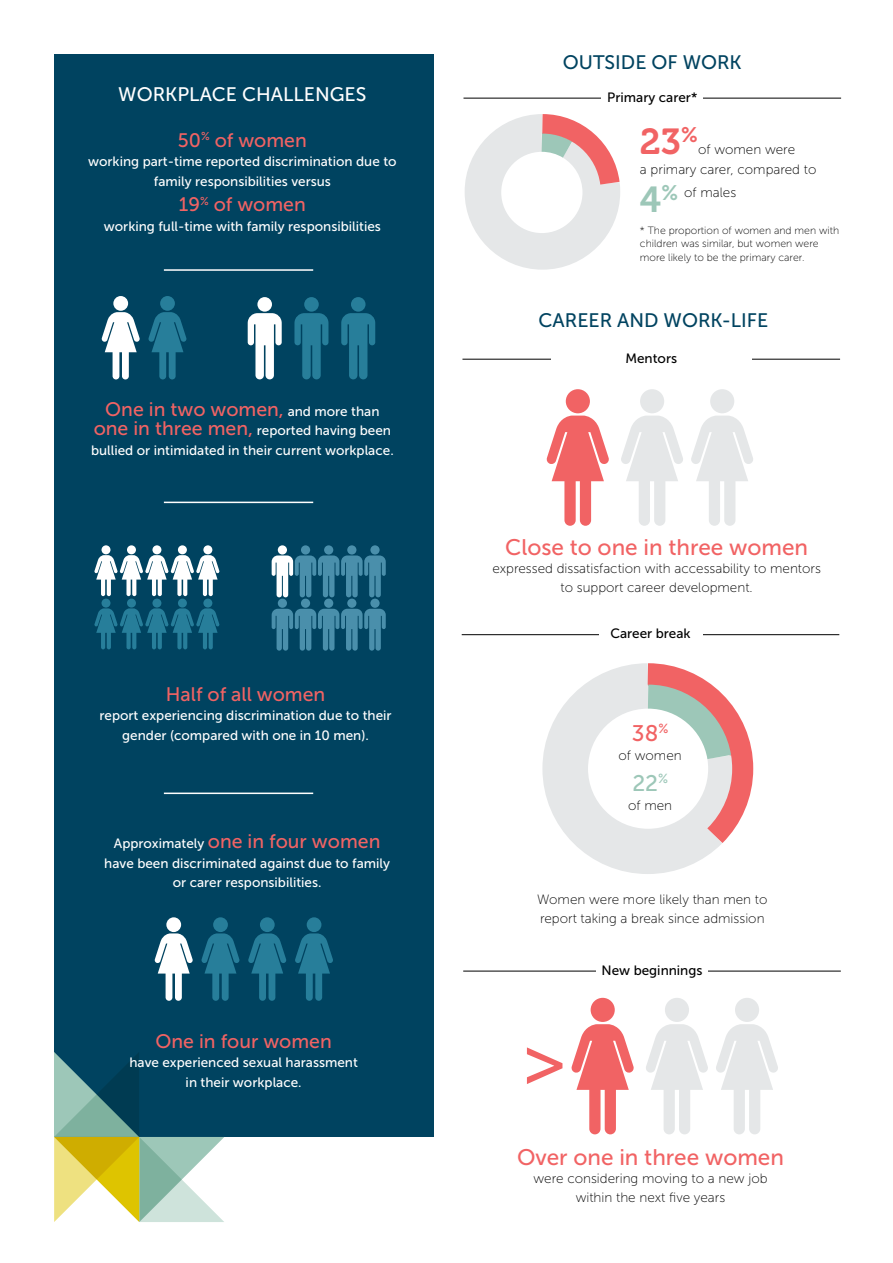
<style>
.page{position:relative;width:893px;height:1263px;background:#fff}
.page>*{position:absolute;margin:0;border:0;box-sizing:border-box;transform-origin:0 0}
.t1{font:76.05px "Museo Slab 500";color:#f16364}
.t2{font:36px "Museo 700";color:#f16364}
.t3{font:22.5px "Museo Sans 500";color:#f16364}
.t4{font:22.5px "Museo Sans 500";color:#9dc7b8}
.t5{font:19.5px "Museo Sans 500";color:#f16364}
.t6{font:19.5px "Museo Sans 500";color:#004360}
.t7{font:19.5px "Museo Sans 500";color:#fff}
.t8{font:13.5px/19.5px "Museo Sans 500";color:#fff;text-align:center}
.t9{font:13.5px/18.5px "Museo Sans 100";color:#000;text-align:center}
.t10{font:13.5px "Museo Sans 500";color:#000}
.t11{font:10.5px/13.5px "Museo Sans 100";color:#000}
.s1{font-size:13.5px;color:#fff}
.s2{font-size:19.5px;color:#f16364}
.s3{font-family:"Museo 700";font-size:36px;color:#9dc7b8}
.s4{font-family:"Museo 700";font-size:21px;color:#9dc7b8}
</style>
<div class="page">
<hr style="left:462px;top:634px;width:377px;height:1px;background:#000">
<div style="left:599px;top:628px;width:103px;height:23px;background:#fff"></div>
<hr style="left:463px;top:971px;width:378px;height:1px;background:#000">
<div style="left:596px;top:965px;width:112px;height:22px;background:#fff"></div>
<hr style="left:463px;top:98px;width:378px;height:1px;background:#000">
<div style="left:601px;top:92px;width:102px;height:29px;background:#fff"></div>
<div style="left:54px;top:54px;width:380px;height:1083px;background:#004360"></div>
<svg style="left:54px;top:1052px;width:170px;height:170px"></svg>
<div style="left:166px;top:917px;width:15px;height:15px;background:#fff;border-radius:50%"></div>
<svg style="left:154px;top:933px;width:39px;height:68px"></svg>
<div style="left:213px;top:917px;width:15px;height:15px;background:#277e9a;border-radius:50%"></div>
<svg style="left:201px;top:933px;width:39px;height:68px"></svg>
<div style="left:260px;top:917px;width:15px;height:15px;background:#277e9a;border-radius:50%"></div>
<svg style="left:248px;top:933px;width:38px;height:68px"></svg>
<div style="left:307px;top:917px;width:14px;height:15px;background:#277e9a;border-radius:50%"></div>
<svg style="left:295px;top:933px;width:38px;height:68px"></svg>
<div style="left:113px;top:296px;width:15px;height:15px;background:#fff;border-radius:50%"></div>
<svg style="left:101px;top:312px;width:39px;height:67px"></svg>
<div style="left:160px;top:296px;width:15px;height:15px;background:#277e9a;border-radius:50%"></div>
<svg style="left:148px;top:312px;width:39px;height:67px"></svg>
<div style="left:257px;top:297px;width:15px;height:15px;background:#fff;border-radius:50%"></div>
<svg style="left:248px;top:313px;width:34px;height:66px"></svg>
<div style="left:304px;top:297px;width:15px;height:15px;background:#277e9a;border-radius:50%"></div>
<svg style="left:294px;top:313px;width:34px;height:66px"></svg>
<div style="left:351px;top:297px;width:15px;height:15px;background:#277e9a;border-radius:50%"></div>
<svg style="left:341px;top:313px;width:34px;height:66px"></svg>
<hr style="left:164px;top:269px;width:149px;height:2px;background:#fff">
<hr style="left:164px;top:502px;width:149px;height:1px;background:#fff">
<hr style="left:164px;top:792px;width:149px;height:2px;background:#fff">
<svg style="left:465px;top:114px;width:155px;height:156px"></svg>
<hr style="left:462px;top:359px;width:378px;height:1px;background:#000">
<div style="left:551px;top:353px;width:200px;height:31px;background:#fff"></div>
<div style="left:591px;top:998px;width:24px;height:24px;background:#f16364;border-radius:50%"></div>
<svg style="left:571px;top:1024px;width:63px;height:110px"></svg>
<div style="left:665px;top:998px;width:24px;height:24px;background:#e5e7e8;border-radius:50%"></div>
<svg style="left:646px;top:1024px;width:62px;height:110px"></svg>
<div style="left:735px;top:998px;width:24px;height:24px;background:#e5e7e8;border-radius:50%"></div>
<svg style="left:716px;top:1024px;width:62px;height:110px"></svg>
<svg style="left:542px;top:726px;width:143px;height:148px"></svg>
<svg style="left:552px;top:663px;width:202px;height:204px"></svg>
<div style="left:102px;top:545px;width:8px;height:9px;background:#fff;border-radius:50%"></div>
<div style="left:102px;top:599px;width:8px;height:9px;background:#277e9a;border-radius:50%"></div>
<div style="left:127px;top:545px;width:9px;height:9px;background:#fff;border-radius:50%"></div>
<div style="left:127px;top:599px;width:9px;height:9px;background:#277e9a;border-radius:50%"></div>
<div style="left:152px;top:545px;width:9px;height:9px;background:#fff;border-radius:50%"></div>
<div style="left:152px;top:599px;width:9px;height:9px;background:#277e9a;border-radius:50%"></div>
<div style="left:178px;top:545px;width:9px;height:9px;background:#fff;border-radius:50%"></div>
<div style="left:178px;top:599px;width:9px;height:9px;background:#277e9a;border-radius:50%"></div>
<div style="left:203px;top:545px;width:9px;height:9px;background:#fff;border-radius:50%"></div>
<svg style="left:94px;top:555px;width:126px;height:41px"></svg>
<div style="left:203px;top:599px;width:9px;height:9px;background:#277e9a;border-radius:50%"></div>
<svg style="left:94px;top:608px;width:126px;height:41px"></svg>
<div style="left:278px;top:545px;width:9px;height:9px;background:#fff;border-radius:50%"></div>
<div style="left:278px;top:599px;width:9px;height:9px;background:#4a8fab;border-radius:50%"></div>
<div style="left:301px;top:545px;width:9px;height:9px;background:#4a8fab;border-radius:50%"></div>
<div style="left:301px;top:599px;width:9px;height:9px;background:#4a8fab;border-radius:50%"></div>
<div style="left:324px;top:545px;width:9px;height:9px;background:#4a8fab;border-radius:50%"></div>
<div style="left:324px;top:599px;width:9px;height:9px;background:#4a8fab;border-radius:50%"></div>
<div style="left:347px;top:545px;width:9px;height:9px;background:#4a8fab;border-radius:50%"></div>
<div style="left:347px;top:599px;width:9px;height:9px;background:#4a8fab;border-radius:50%"></div>
<div style="left:370px;top:545px;width:10px;height:9px;background:#4a8fab;border-radius:50%"></div>
<svg style="left:272px;top:555px;width:114px;height:42px"></svg>
<div style="left:370px;top:599px;width:10px;height:9px;background:#4a8fab;border-radius:50%"></div>
<svg style="left:272px;top:609px;width:114px;height:42px"></svg>
<div style="left:566px;top:389px;width:24px;height:24px;background:#f16364;border-radius:50%"></div>
<svg style="left:546px;top:416px;width:63px;height:110px"></svg>
<div style="left:640px;top:389px;width:24px;height:24px;background:#e5e7e8;border-radius:50%"></div>
<svg style="left:621px;top:416px;width:62px;height:110px"></svg>
<div style="left:710px;top:389px;width:24px;height:24px;background:#e5e7e8;border-radius:50%"></div>
<svg style="left:691px;top:416px;width:62px;height:110px"></svg>
<h3 class="t7" style="left:118px;top:83px;width:250px">WORKPLACE CHALLENGES</h3>
<h3 class="t5" style="left:178px;top:129px;width:130px">50<sup>%</sup> of women</h3>
<p class="t8" style="left:88px;top:152px;width:310px">working part-time reported discrimination due to family responsibilities versus</p>
<h3 class="t5" style="left:179px;top:194px;width:129px">19<sup>%</sup> of women</h3>
<p class="t8" style="left:104px;top:216px;width:279px">working full-time with family responsibilities</p>
<h3 class="t5" style="left:105px;top:398px;width:276px">One in two women, <span class="s1">and more than</span></h3>
<p class="t8" style="left:91px;top:421px;width:304px;text-align:left"><span class="s2">one in three men,</span> reported having been bullied or intimidated in their current workplace.</p>
<h3 class="t5" style="left:166px;top:683px;width:161px">Half of all women</h3>
<p class="t8" style="left:100px;top:706px;width:294px">report experiencing discrimination due to their gender (compared with one in 10 men).</p>
<h3 class="t5" style="left:114px;top:831px;width:268px"><span class="s1">Approximately</span> one in four women</h3>
<p class="t8" style="left:104px;top:853px;width:287px">have been discriminated against due to family or carer responsibilities.</p>
<h3 class="t5" style="left:155px;top:1030px;width:178px">One in four women</h3>
<p class="t8" style="left:129px;top:1053px;width:230px">have experienced sexual harassment in their workplace.</p>
<h3 class="t6" style="left:563px;top:51px;width:180px">OUTSIDE OF WORK</h3>
<p class="t10" style="left:607px;top:90px;width:91px">Primary carer*</p>
<h2 class="t2" style="left:640px;top:122px;width:60px">23<sup>%</sup></h2>
<p class="t9" style="left:640px;top:140px;width:178px;line-height:19.5px;text-align:left;text-indent:58px">of women were<br>a primary carer, compared to</p>
<p class="t9" style="left:640px;top:183px;width:98px"><span class="s3">4</span><span class="s4">%</span> of males</p>
<p class="t11" style="left:640px;top:224px;width:201px">* The proportion of women and men with children was similar, but women were more likely to be the primary carer.</p>
<h3 class="t6" style="left:538px;top:310px;width:231px">CAREER AND WORK-LIFE</h3>
<p class="t10" style="left:625px;top:351px;width:53px">Mentors</p>
<h3 class="t3" style="left:505px;top:534px;width:305px">Close to one in three women</h3>
<p class="t9" style="left:492px;top:559px;width:330px">expressed dissatisfaction with accessability to mentors to support career development.</p>
<p class="t10" style="left:610px;top:626px;width:82px">Career break</p>
<h3 class="t3" style="left:632px;top:721px;width:38px">38<sup>%</sup></h3>
<p class="t9" style="left:619px;top:746px;width:65px">of women</p>
<h3 class="t4" style="left:632px;top:771px;width:37px">22<sup>%</sup></h3>
<p class="t9" style="left:628px;top:796px;width:45px">of men</p>
<p class="t9" style="left:537px;top:890px;width:232px;text-align:left">Women were more likely than men to report taking a break since admission</p>
<h1 class="t1" style="left:520px;top:1019px;width:48px">&gt;</h1>
<p class="t10" style="left:601px;top:963px;width:102px">New beginnings</p>
<h3 class="t3" style="left:517px;top:1144px;width:269px">Over one in three women</h3>
<p class="t9" style="left:533px;top:1169px;width:235px">were considering moving to a new job within the next five years</p>
</div>
